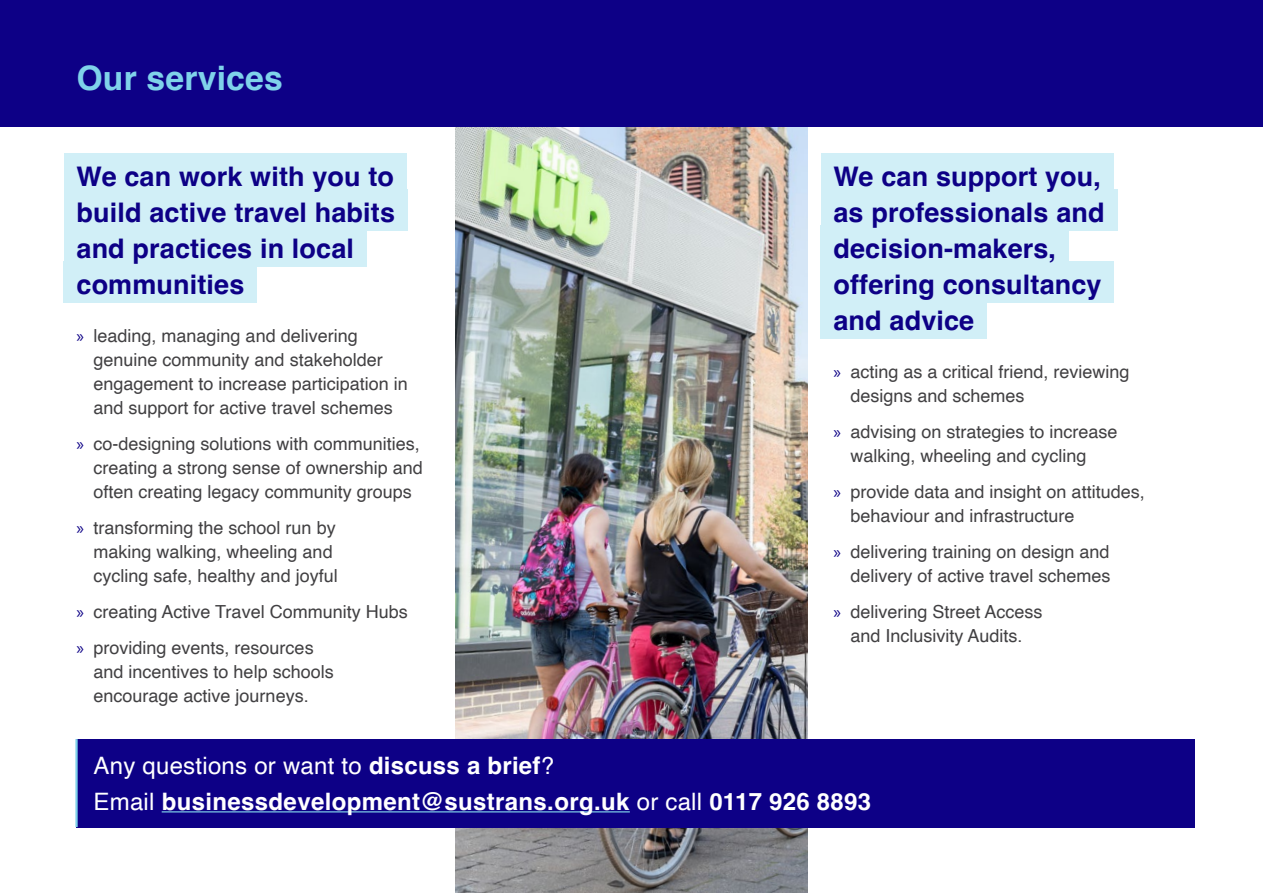
<style>
.page{position:relative;width:1263px;height:893px;background:#fff}
.page>*{position:absolute;margin:0;border:0;box-sizing:border-box;transform-origin:0 0}
.t1{font:700 33.75px "Helvetica";letter-spacing:.005em;color:#7fd2ea}
.Shaded_para_heading{font:700 27px/36px "Helvetica";letter-spacing:.005em;color:#0d0086}
.Work_with_us{font:700 24px "Helvetica";letter-spacing:.015em;color:#fff}
.Work_with_us-2{font:24px "Helvetica";letter-spacing:.01em;color:#fff}
.t2{font:18px/24px "Helvetica";color:#414042}
.s1{font-family:"Myriad Pro";color:#0d0086}
.s2{font-weight:700}
.s3{font-weight:400}
</style>
<div class="page">
<img style="left:455px;top:126px;width:353px;height:767px">
<div style="left:0;top:0;width:1263px;height:126px;background:#0d0086"></div>
<div style="left:64px;top:153px;width:343px;height:42px;background:#d1eff7"></div>
<div style="left:64px;top:189px;width:344px;height:42px;background:#d1eff7"></div>
<div style="left:64px;top:225px;width:303px;height:42px;background:#d1eff7"></div>
<div style="left:64px;top:261px;width:193px;height:42px;background:#d1eff7"></div>
<div style="left:821px;top:153px;width:292px;height:42px;background:#d1eff7"></div>
<div style="left:821px;top:189px;width:296px;height:42px;background:#d1eff7"></div>
<div style="left:821px;top:225px;width:248px;height:42px;background:#d1eff7"></div>
<div style="left:821px;top:261px;width:293px;height:42px;background:#d1eff7"></div>
<div style="left:821px;top:297px;width:166px;height:42px;background:#d1eff7"></div>
<div style="left:77px;top:739px;width:1118px;height:88px;background:#0d0086"></div>
<hr style="left:75px;top:739px;width:3px;height:88px;background:#7fd2ea">
<hr style="left:162px;top:811px;width:468px;height:1px;background:#7fd2ea">
<h1 class="t1" style="left:77px;top:58px;width:208px">Our services</h1>
<h3 class="Shaded_para_heading" style="left:77px;top:162px;width:320px">We can work with you to build active travel habits and practices in local communities</h3>
<p class="t2" style="left:94px;top:324px;width:316px;text-indent:-17px"><span class="s1">»</span> leading, managing and delivering genuine community and stakeholder engagement to increase participation in and support for active travel schemes</p>
<p class="t2" style="left:94px;top:432px;width:331px;text-indent:-17px"><span class="s1">»</span> co-designing solutions with communities, creating a strong sense of ownership and often creating legacy community groups</p>
<p class="t2" style="left:94px;top:516px;width:246px;text-indent:-17px"><span class="s1">»</span> transforming the school run by making walking, wheeling and cycling safe, healthy and joyful</p>
<p class="t2" style="left:77px;top:600px;width:333px"><span class="s1">»</span> creating Active Travel Community Hubs</p>
<p class="t2" style="left:94px;top:636px;width:242px;text-indent:-17px"><span class="s1">»</span> providing events, resources and incentives to help schools encourage active journeys.</p>
<h3 class="Shaded_para_heading" style="left:833px;top:162px;width:273px">We can support you, as professionals and decision-makers, offering consultancy and advice</h3>
<p class="t2" style="left:850px;top:360px;width:281px;text-indent:-17px"><span class="s1">»</span> acting as a critical friend, reviewing designs and schemes</p>
<p class="t2" style="left:850px;top:420px;width:269px;text-indent:-17px"><span class="s1">»</span> advising on strategies to increase walking, wheeling and cycling</p>
<p class="t2" style="left:850px;top:480px;width:296px;text-indent:-17px"><span class="s1">»</span> provide data and insight on attitudes, behaviour and infrastructure</p>
<p class="t2" style="left:833px;top:540px;width:279px;text-align:right"><span class="s1">»</span> delivering training on design and delivery of active travel schemes</p>
<p class="t2" style="left:833px;top:600px;width:211px;text-align:center"><span class="s1">»</span> delivering Street Access and Inclusivity Audits.</p>
<p class="Work_with_us-2" style="left:94px;top:747px;width:462px">Any questions or want to <span class="s2">discuss a brief</span>?</p>
<p class="Work_with_us" style="left:94px;top:787px;width:779px"><span class="s3">Email</span> businessdevelopment@sustrans.org.uk <span class="s3">or call</span> 0117 926 8893</p>
</div>
